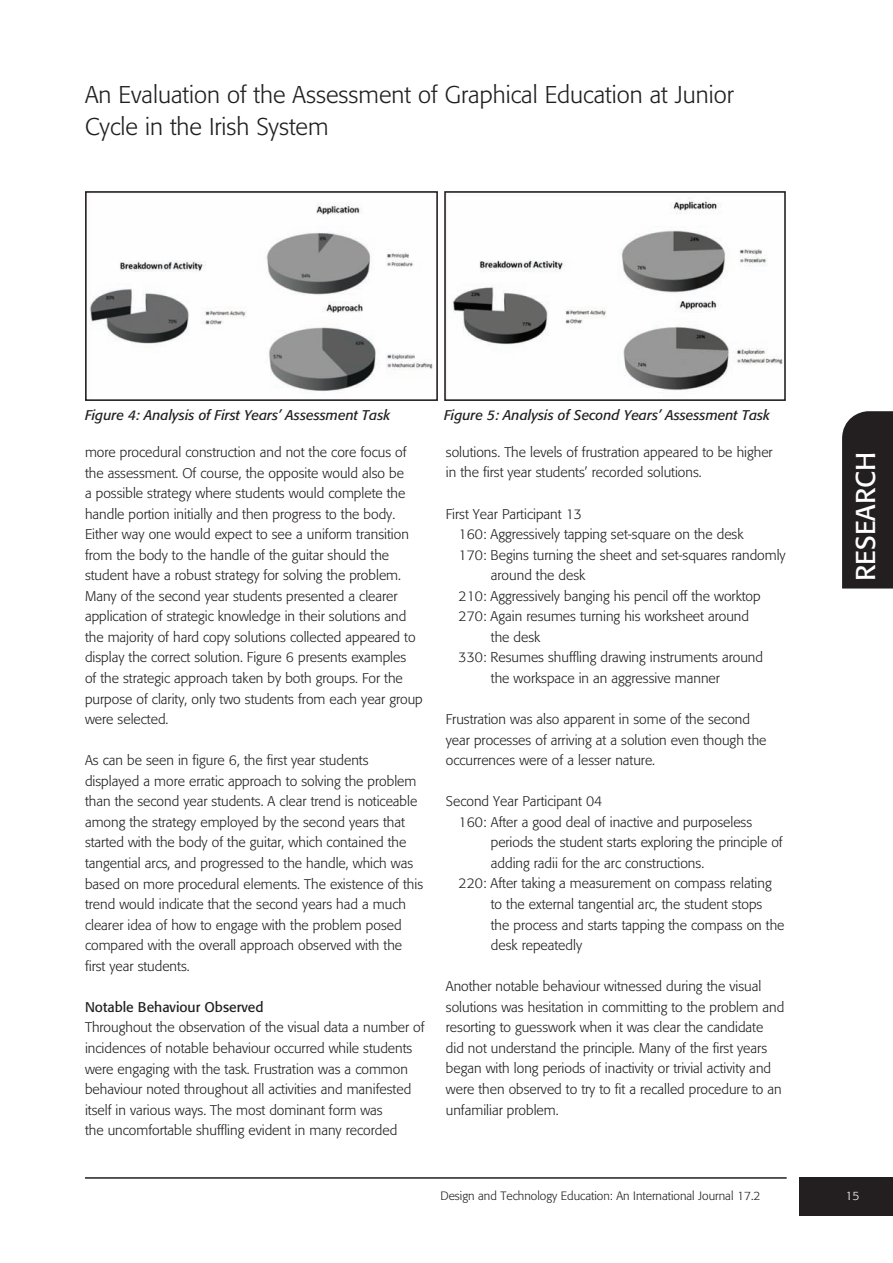
<style>
.page{position:relative;width:893px;height:1263px;background:#fff}
.page>*{position:absolute;margin:0;border:0;box-sizing:border-box;transform-origin:0 0}
.t1{font:27px "Formata";color:#fff}
.t2{font:300 24px/31.5px "Formata";color:#231f20}
.t3{font:300 13.95px/20.5px "Formata";color:#231f20}
.t4{font:italic 13.95px "Formata";color:#231f20}
.t5{font:13.95px "Formata";color:#231f20}
.t6{font:300 12px "Formata";color:#231f20}
.t7{font:300 12px "Formata";color:#fff}
</style>
<div class="page">
<div style="left:799px;top:1178px;width:94px;height:38px;background:#231f20"></div>
<hr style="left:85px;top:1177px;width:702px;height:2px;background:#231f20">
<div style="left:842px;top:411px;width:51px;height:177px;background:#231f20"></div>
<img style="left:90px;top:203px;width:343px;height:189px">
<div style="left:85px;top:191px;width:353px;height:210px;border:2px solid #231f20"></div>
<img style="left:452px;top:198px;width:331px;height:193px">
<div style="left:444px;top:191px;width:342px;height:210px;border:2px solid #231f20"></div>
<h2 class="t2" style="left:85px;top:79px;width:650px">An Evaluation of the Assessment of Graphical Education at Junior<br>Cycle in the Irish System</h2>
<p class="t4" style="left:85px;top:407px;width:307px">Figure 4: Analysis of First Years’ Assessment Task</p>
<p class="t4" style="left:444px;top:407px;width:328px">Figure 5: Analysis of Second Years’ Assessment Task</p>
<p class="t3" style="left:85px;top:442px;width:339px">more procedural construction and not the core focus of the assessment. Of course, the opposite would also be<br>a possible strategy where students would complete the handle portion initially and then progress to the body.<br>Either way one would expect to see a uniform transition from the body to the handle of the guitar should the student have a robust strategy for solving the problem.<br>Many of the second year students presented a clearer application of strategic knowledge in their solutions and the majority of hard copy solutions collected appeared to display the correct solution. Figure 6 presents examples<br>of the strategic approach taken by both groups. For the purpose of clarity, only two students from each year group were selected.</p>
<p class="t3" style="left:85px;top:750px;width:340px">As can be seen in figure 6, the first year students displayed a more erratic approach to solving the problem than the second year students. A clear trend is noticeable among the strategy employed by the second years that started with the body of the guitar, which contained the tangential arcs, and progressed to the handle, which was based on more procedural elements. The existence of this trend would indicate that the second years had a much clearer idea of how to engage with the problem posed compared with the overall approach observed with the first year students.</p>
<p class="t5" style="left:85px;top:998px;width:180px">Notable Behaviour Observed</p>
<p class="t3" style="left:85px;top:1017px;width:341px">Throughout the observation of the visual data a number of incidences of notable behaviour occurred while students were engaging with the task. Frustration was a common behaviour noted throughout all activities and manifested itself in various ways. The most dominant form was<br>the uncomfortable shuffling evident in many recorded</p>
<p class="t3" style="left:446px;top:442px;width:328px">solutions. The levels of frustration appeared to be higher in the first year students’ recorded solutions.</p>
<p class="t3" style="left:446px;top:503px;width:138px">First Year Participant 13</p>
<p class="t3" style="left:459px;top:524px;width:286px">160: Aggressively tapping set-square on the desk</p>
<p class="t3" style="left:459px;top:545px;width:329px">170: Begins turning the sheet and set-squares randomly</p>
<p class="t3" style="left:491px;top:565px;width:96px">around the desk</p>
<p class="t3" style="left:459px;top:586px;width:303px">210: Aggressively banging his pencil off the worktop</p>
<p class="t3" style="left:459px;top:606px;width:292px">270: Again resumes turning his worksheet around</p>
<p class="t3" style="left:491px;top:627px;width:51px">the desk</p>
<p class="t3" style="left:459px;top:647px;width:306px">330: Resumes shuffling drawing instruments around</p>
<p class="t3" style="left:491px;top:668px;width:231px">the workspace in an aggressive manner</p>
<p class="t3" style="left:446px;top:709px;width:322px">Frustration was also apparent in some of the second year processes of arriving at a solution even though the occurrences were of a lesser nature.</p>
<p class="t3" style="left:446px;top:791px;width:158px">Second Year Participant 04</p>
<p class="t3" style="left:459px;top:812px;width:295px">160: After a good deal of inactive and purposeless</p>
<p class="t3" style="left:491px;top:832px;width:293px">periods the student starts exploring the principle of</p>
<p class="t3" style="left:491px;top:853px;width:215px">adding radii for the arc constructions.</p>
<p class="t3" style="left:459px;top:873px;width:315px">220: After taking a measurement on compass relating</p>
<p class="t3" style="left:491px;top:894px;width:273px">to the external tangential arc, the student stops</p>
<p class="t3" style="left:491px;top:914px;width:295px">the process and starts tapping the compass on the</p>
<p class="t3" style="left:491px;top:935px;width:93px">desk repeatedly</p>
<p class="t3" style="left:446px;top:976px;width:340px">Another notable behaviour witnessed during the visual solutions was hesitation in committing to the problem and resorting to guesswork when it was clear the candidate did not understand the principle. Many of the first years began with long periods of inactivity or trivial activity and were then observed to try to fit a recalled procedure to an unfamiliar problem.</p>
<h1 class="t1" style="left:849px;top:581px;width:130px;rotate:-90deg">RESEARCH</h1>
<p class="t6" style="left:440px;top:1189px;width:322px">Design and Technology Education: An International Journal 17.2</p>
<p class="t7" style="left:846px;top:1189px;width:15px">15</p>
</div>
